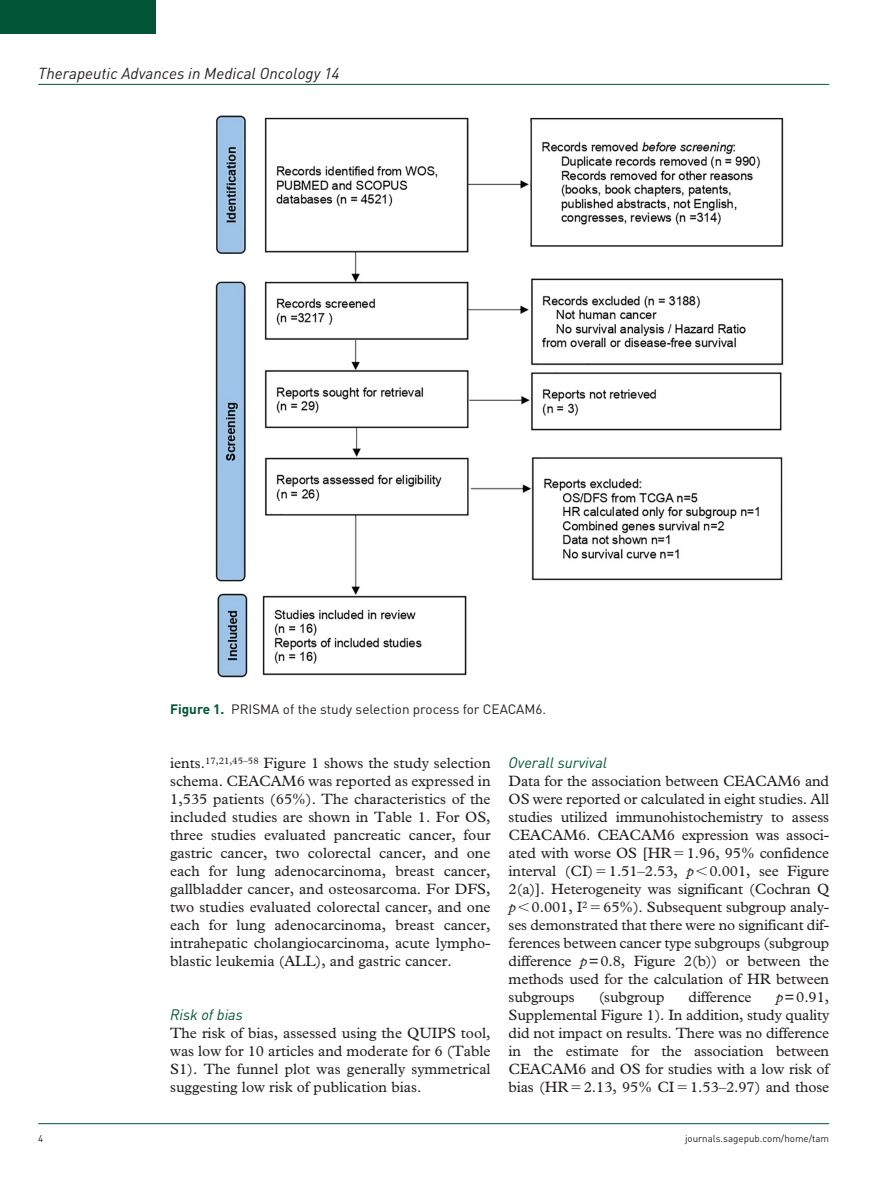
<style>
.page{position:relative;width:893px;height:1191px;background:#fff}
.page>*{position:absolute;margin:0;border:0;box-sizing:border-box;transform-origin:0 0}
.t1{font:italic 15.75px "DIN";color:#231f20}
.t2{font:15px/18px "Plantin Std";letter-spacing:-.01em;color:#231f20;text-align:justify}
.t3{font:italic 15px "DIN";color:#015436}
.t4{font:13.5px "DIN";color:#231f20}
.t5{font:9.75px "DIN";color:#231f20}
.s1{font-weight:700;color:#015436}
.s2{font-style:italic}
</style>
<div class="page">
<hr style="left:38px;top:84px;width:791px;height:1px;background:#015436">
<hr style="left:38px;top:1123px;width:791px;height:1px;background:#015436">
<div style="left:0;top:0;width:155px;height:34px;background:#015436"></div>
<img style="left:215px;top:115px;width:569px;height:563px">
<p class="t1" style="left:38px;top:63px;width:303px">Therapeutic Advances in Medical Oncology 14</p>
<p class="t4" style="left:170px;top:701px;width:378px"><span class="s1">Figure 1.</span> PRISMA of the study selection process for CEACAM6.</p>
<p class="t2" style="left:170px;top:754px;width:322px">ients.<sup>17,21,45–58</sup> Figure 1 shows the study selection schema. CEACAM6 was reported as expressed in 1,535 patients (65%). The characteristics of the included studies are shown in Table 1. For OS, three studies evaluated pancreatic cancer, four gastric cancer, two colorectal cancer, and one each for lung adenocarcinoma, breast cancer, gallbladder cancer, and osteosarcoma. For DFS, two studies evaluated colorectal cancer, and one each for lung adenocarcinoma, breast cancer, intrahepatic cholangiocarcinoma, acute lympho&shy;blastic leukemia (ALL), and gastric cancer.</p>
<p class="t3" style="left:170px;top:1005px;width:74px">Risk of bias</p>
<p class="t2" style="left:170px;top:1024px;width:322px">The risk of bias, assessed using the QUIPS tool, was low for 10 articles and moderate for 6 (Table S1). The funnel plot was generally symmetrical suggesting low risk of publication bias.</p>
<p class="t3" style="left:509px;top:753px;width:100px">Overall survival</p>
<p class="t2" style="left:509px;top:772px;width:322px">Data for the association between CEACAM6 and OS were reported or calculated in eight studies. All studies utilized immunohistochemistry to assess CEACAM6. CEACAM6 expression was associ&shy;ated with worse OS [HR 1.96, 95% confidence interval (CI) 1.51–2.53, <span class="s2">p</span> 0.001, see Figure 2(a)]. Heterogeneity was significant (Cochran Q <span class="s2">p</span> 0.001, I<sup>2</sup> 65%). Subsequent subgroup analy&shy;ses demonstrated that there were no significant dif&shy;ferences between cancer type subgroups (subgroup difference <span class="s2">p</span>=0.8, Figure 2(b)) or between the methods used for the calculation of HR between subgroups</p>
<p class="t2" style="left:599px;top:988px;width:67px">(subgroup</p>
<p class="t2" style="left:689px;top:988px;width:64px">difference</p>
<p class="t2" style="left:509px;top:988px;width:322px;text-indent:267px"><span class="s2">p</span>=0.91, Supplemental Figure 1). In addition, study quality did not impact on results. There was no difference in the estimate for the association between CEACAM6 and OS for studies with a low risk of bias (HR 2.13, 95% CI 1.53–2.97) and those</p>
<p class="t5" style="left:38px;top:1132px;width:7px">4</p>
<p class="t5" style="left:685px;top:1132px;width:146px">journals.sagepub.com/home/tam</p>
</div>
